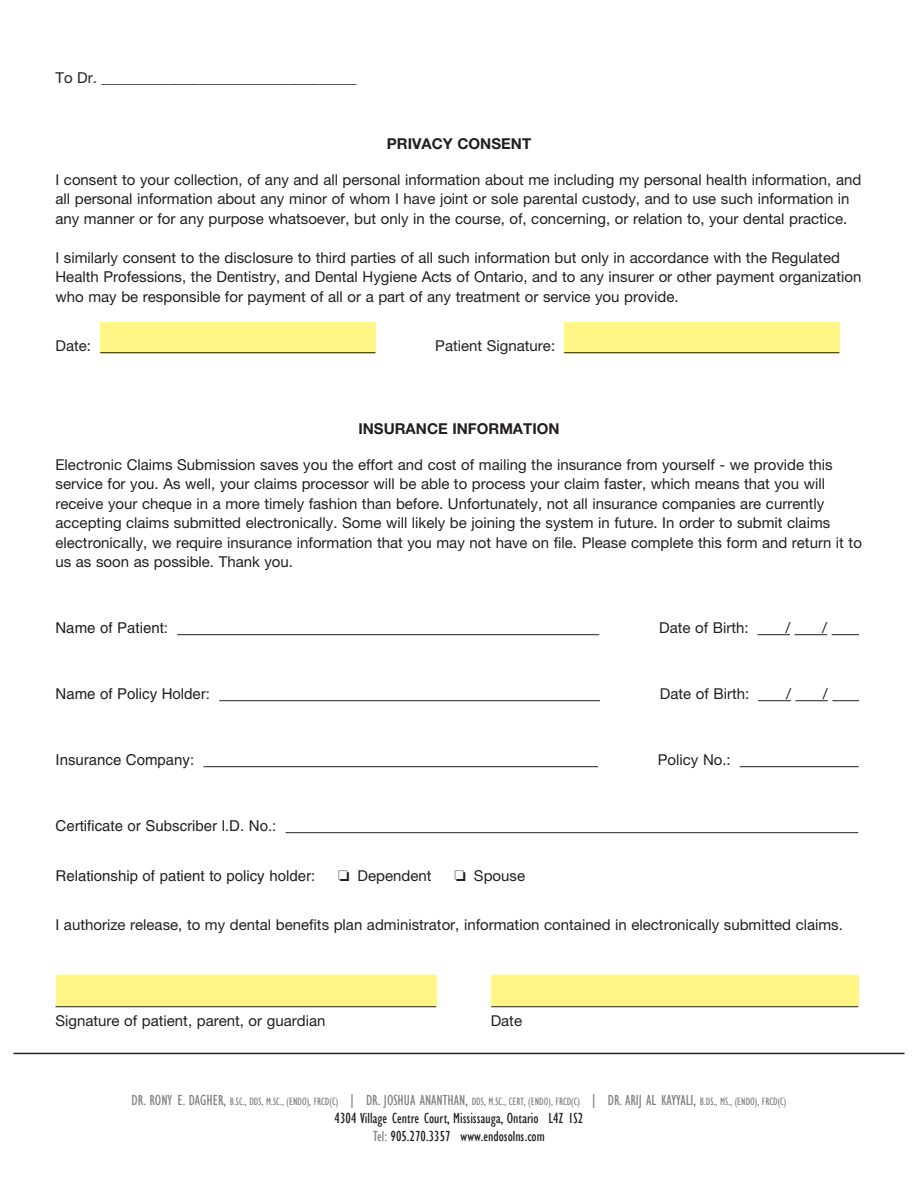
<style>
.page{position:relative;width:918px;height:1188px;background:#fff}
.page>*{position:absolute;margin:0;border:0;box-sizing:border-box;transform-origin:0 0}
.t1{font:15px/19.5px "Helvetica Neue LT Std";color:#231f20}
.t2{font:15px "Helvetica LT Std";color:#231f20}
.t3{font:condensed 15px/18px "Gill Sans";color:#231f20;text-align:center}
.t4{font:700 15px "Helvetica Neue LT Std";color:#231f20}
.t5{font:condensed 10.95px "Gill Sans";color:#808285}
.s1{font-size:15px}
.s2{color:#808285}
</style>
<div class="page">
<div style="left:56px;top:975px;width:380px;height:32px;background:#fff685"></div>
<div style="left:491px;top:975px;width:368px;height:32px;background:#fff685"></div>
<div style="left:100px;top:322px;width:276px;height:32px;background:#fff685"></div>
<div style="left:564px;top:322px;width:275px;height:32px;background:#fff685"></div>
<hr style="left:100px;top:352px;width:275px;height:1px;background:#231f20">
<hr style="left:564px;top:352px;width:275px;height:1px;background:#231f20">
<hr style="left:177px;top:634px;width:422px;height:1px;background:#231f20">
<hr style="left:757px;top:634px;width:33px;height:1px;background:#231f20">
<hr style="left:795px;top:634px;width:32px;height:1px;background:#231f20">
<svg style="left:832px;top:634px;width:27px;height:1px"></svg>
<hr style="left:219px;top:700px;width:381px;height:1px;background:#231f20">
<hr style="left:758px;top:700px;width:33px;height:1px;background:#231f20">
<hr style="left:795px;top:700px;width:33px;height:1px;background:#231f20">
<svg style="left:832px;top:700px;width:27px;height:1px"></svg>
<hr style="left:203px;top:766px;width:395px;height:1px;background:#231f20">
<hr style="left:740px;top:766px;width:119px;height:1px;background:#231f20">
<hr style="left:286px;top:832px;width:572px;height:1px;background:#231f20">
<hr style="left:56px;top:1006px;width:380px;height:1px;background:#231f20">
<hr style="left:491px;top:1006px;width:367px;height:1px;background:#231f20">
<hr style="left:14px;top:1053px;width:890px;height:1px;background:#231f20">
<p class="t1" style="left:56px;top:67px;width:303px">To Dr. __________________________________</p>
<p class="t4" style="left:387px;top:134px;width:146px">PRIVACY CONSENT</p>
<p class="t1" style="left:56px;top:169px;width:807px">I consent to your collection, of any and all personal information about me including my personal health information, and all personal information about any minor of whom I have joint or sole parental custody, and to use such information in any manner or for any purpose whatsoever, but only in the course, of, concerning, or relation to, your dental practice.</p>
<p class="t1" style="left:56px;top:247px;width:807px">I similarly consent to the disclosure to third parties of all such information but only in accordance with the Regulated<br>Health Professions, the Dentistry, and Dental Hygiene Acts of Ontario, and to any insurer or other payment organization who may be responsible for payment of all or a part of any treatment or service you provide.</p>
<p class="t1" style="left:56px;top:336px;width:37px">Date:</p>
<p class="t1" style="left:435px;top:336px;width:121px">Patient Signature:</p>
<p class="t4" style="left:358px;top:419px;width:203px">INSURANCE INFORMATION</p>
<p class="t1" style="left:56px;top:454px;width:808px">Electronic Claims Submission saves you the effort and cost of mailing the insurance from yourself - we provide this service for you. As well, your claims processor will be able to process your claim faster, which means that you will receive your cheque in a more timely fashion than before. Unfortunately, not all insurance companies are currently accepting claims submitted electronically. Some will likely be joining the system in future. In order to submit claims electronically, we require insurance information that you may not have on file. Please complete this form and return it to us as soon as possible. Thank you.</p>
<p class="t2" style="left:56px;top:619px;width:114px">Name of Patient:</p>
<p class="t1" style="left:659px;top:618px;width:91px">Date of Birth:</p>
<p class="t1" style="left:785px;top:618px;width:6px">/</p>
<p class="t1" style="left:822px;top:618px;width:6px">/</p>
<p class="t2" style="left:56px;top:685px;width:156px">Name of Policy Holder:</p>
<p class="t1" style="left:660px;top:684px;width:91px">Date of Birth:</p>
<p class="t1" style="left:786px;top:684px;width:6px">/</p>
<p class="t1" style="left:823px;top:684px;width:6px">/</p>
<p class="t2" style="left:56px;top:751px;width:140px">Insurance Company:</p>
<p class="t1" style="left:658px;top:750px;width:74px">Policy No.:</p>
<p class="t2" style="left:56px;top:817px;width:222px">Certificate or Subscriber l.D. No.:</p>
<p class="t2" style="left:56px;top:867px;width:261px">Relationship of patient to policy holder:</p>
<p class="t1" style="left:338px;top:865px;width:95px">□ Dependent</p>
<p class="t1" style="left:454px;top:865px;width:72px">□ Spouse</p>
<p class="t1" style="left:56px;top:915px;width:789px">I authorize release, to my dental benefits plan administrator, information contained in electronically submitted claims.</p>
<p class="t1" style="left:56px;top:1011px;width:271px">Signature of patient, parent, or guardian</p>
<p class="t1" style="left:491px;top:1011px;width:33px">Date</p>
<p class="t5" style="left:132px;top:1095px;width:656px"><span class="s1">DR. RONY E. DAGHER,</span> B.SC., DDS, M.SC., (ENDO), FRCD(C) <span class="s1">| DR. JOSHUA ANANTHAN,</span> DDS, M.SC., CERT, (ENDO), FRCD(C) <span class="s1">| DR. ARIJ AL KAYYALI,</span> B.DS., MS., (ENDO), FRCD(C)</p>
<p class="t3" style="left:335px;top:1109px;width:250px">4304 Village Centre Court, Mississauga, Ontario L4Z 1S2<br><span class="s2">Tel:</span> 905.270.3357 www.endosolns.com</p>
</div>
